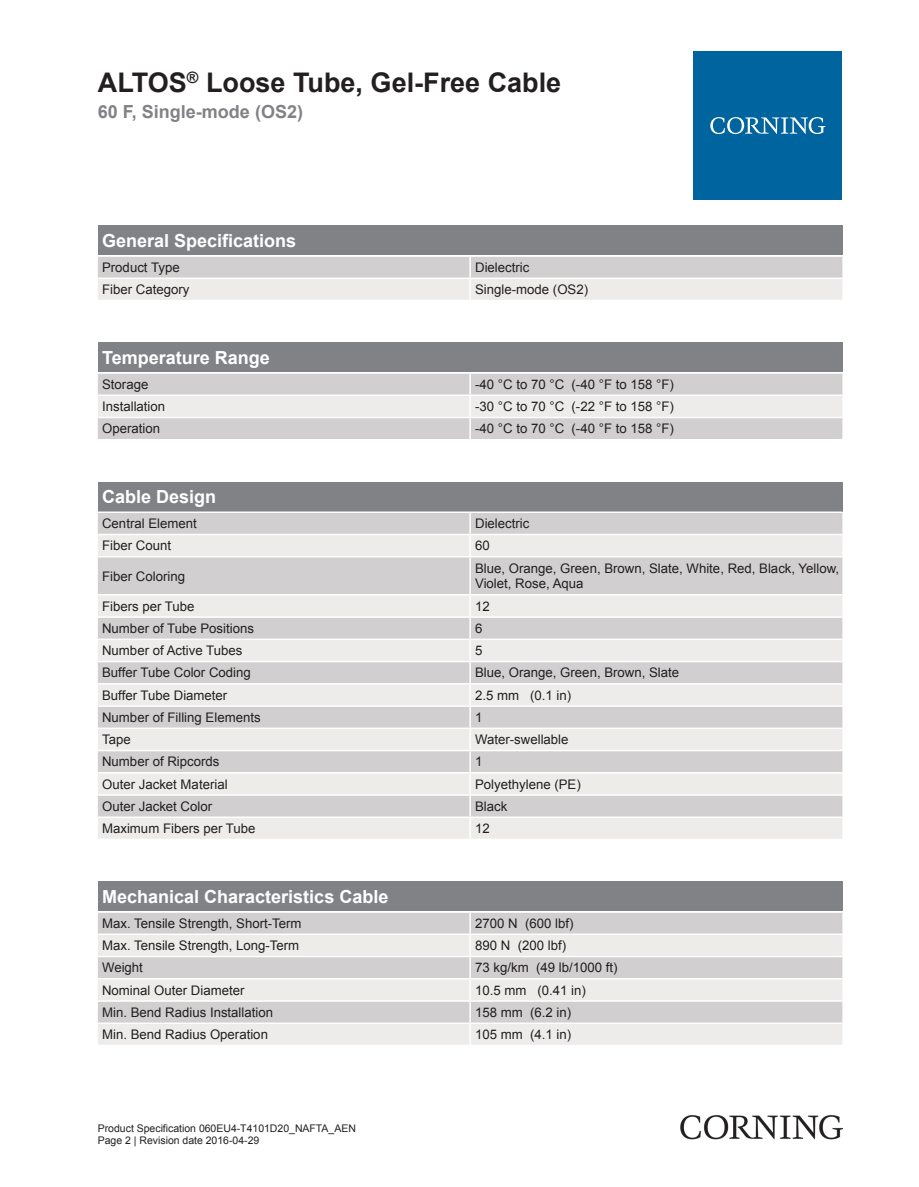
<style>
.page{position:relative;width:919px;height:1187px;background:#fff}
.page>*{position:absolute;margin:0;border:0;box-sizing:border-box;transform-origin:0 0}
.t1{font:700 27px "Arial";color:#231f20}
.t2{font:700 18px "Arial";color:#fff}
.t3{font:700 18px "Arial";color:#808285}
.t4{font:13.2px/15.9px "Arial";color:#231f20}
.t5{font:10.5px/12.6px "Arial";color:#231f20}
</style>
<div class="page">
<div style="left:98px;top:225px;width:744px;height:30px;background:#808285"></div>
<svg style="left:98px;top:257px;width:744px;height:43px;background:#dfdddd"></svg>
<hr style="left:469px;top:257px;width:2px;height:20px;background:#fff">
<hr style="left:469px;top:279px;width:2px;height:21px;background:#fff">
<hr style="left:98px;top:277px;width:372px;height:2px;background:#fff">
<hr style="left:470px;top:277px;width:372px;height:2px;background:#fff">
<div style="left:98px;top:342px;width:744px;height:30px;background:#808285"></div>
<div style="left:98px;top:374px;width:744px;height:65px;background:#d1cfcf"></div>
<div style="left:98px;top:396px;width:744px;height:21px;background:#edeceb"></div>
<hr style="left:469px;top:374px;width:2px;height:20px;background:#fff">
<hr style="left:469px;top:396px;width:2px;height:21px;background:#fff">
<hr style="left:469px;top:418px;width:2px;height:21px;background:#fff">
<hr style="left:98px;top:394px;width:372px;height:2px;background:#fff">
<hr style="left:470px;top:394px;width:372px;height:2px;background:#fff">
<hr style="left:98px;top:417px;width:372px;height:1px;background:#fff">
<hr style="left:470px;top:417px;width:372px;height:1px;background:#fff">
<div style="left:98px;top:481px;width:744px;height:30px;background:#808285"></div>
<div style="left:98px;top:513px;width:744px;height:20px;background:#d1cfcf"></div>
<svg style="left:98px;top:535px;width:744px;height:303px;background:#dfdedd"></svg>
<hr style="left:469px;top:513px;width:2px;height:20px;background:#fff">
<hr style="left:469px;top:535px;width:2px;height:21px;background:#fff">
<hr style="left:469px;top:557px;width:2px;height:37px;background:#fff">
<hr style="left:469px;top:595px;width:2px;height:21px;background:#fff">
<hr style="left:469px;top:617px;width:2px;height:21px;background:#fff">
<hr style="left:469px;top:640px;width:2px;height:20px;background:#fff">
<hr style="left:469px;top:662px;width:2px;height:21px;background:#fff">
<hr style="left:469px;top:684px;width:2px;height:21px;background:#fff">
<hr style="left:469px;top:706px;width:2px;height:21px;background:#fff">
<hr style="left:469px;top:729px;width:2px;height:20px;background:#fff">
<hr style="left:469px;top:751px;width:2px;height:21px;background:#fff">
<hr style="left:469px;top:773px;width:2px;height:21px;background:#fff">
<hr style="left:469px;top:795px;width:2px;height:21px;background:#fff">
<hr style="left:469px;top:818px;width:2px;height:20px;background:#fff">
<hr style="left:98px;top:556px;width:372px;height:1px;background:#fff">
<hr style="left:470px;top:556px;width:372px;height:1px;background:#fff">
<hr style="left:98px;top:594px;width:372px;height:1px;background:#fff">
<hr style="left:470px;top:594px;width:372px;height:1px;background:#fff">
<hr style="left:98px;top:616px;width:372px;height:1px;background:#fff">
<hr style="left:470px;top:616px;width:372px;height:1px;background:#fff">
<hr style="left:98px;top:638px;width:372px;height:2px;background:#fff">
<hr style="left:470px;top:638px;width:372px;height:2px;background:#fff">
<hr style="left:98px;top:660px;width:372px;height:2px;background:#fff">
<hr style="left:470px;top:660px;width:372px;height:2px;background:#fff">
<hr style="left:98px;top:683px;width:372px;height:1px;background:#fff">
<hr style="left:470px;top:683px;width:372px;height:1px;background:#fff">
<hr style="left:98px;top:705px;width:372px;height:1px;background:#fff">
<hr style="left:470px;top:705px;width:372px;height:1px;background:#fff">
<hr style="left:98px;top:727px;width:372px;height:2px;background:#fff">
<hr style="left:470px;top:727px;width:372px;height:2px;background:#fff">
<hr style="left:98px;top:749px;width:372px;height:2px;background:#fff">
<hr style="left:470px;top:749px;width:372px;height:2px;background:#fff">
<hr style="left:98px;top:772px;width:372px;height:1px;background:#fff">
<hr style="left:470px;top:772px;width:372px;height:1px;background:#fff">
<hr style="left:98px;top:794px;width:372px;height:1px;background:#fff">
<hr style="left:470px;top:794px;width:372px;height:1px;background:#fff">
<hr style="left:98px;top:816px;width:372px;height:2px;background:#fff">
<hr style="left:470px;top:816px;width:372px;height:2px;background:#fff">
<div style="left:98px;top:881px;width:744px;height:30px;background:#808285"></div>
<div style="left:98px;top:913px;width:744px;height:20px;background:#d1cfcf"></div>
<svg style="left:98px;top:935px;width:744px;height:109px;background:#e2e1e0"></svg>
<hr style="left:469px;top:912px;width:2px;height:21px;background:#fff">
<hr style="left:469px;top:935px;width:2px;height:20px;background:#fff">
<hr style="left:469px;top:957px;width:2px;height:20px;background:#fff">
<hr style="left:469px;top:979px;width:2px;height:21px;background:#fff">
<hr style="left:469px;top:1001px;width:2px;height:21px;background:#fff">
<hr style="left:469px;top:1023px;width:2px;height:21px;background:#fff">
<hr style="left:98px;top:955px;width:372px;height:2px;background:#fff">
<hr style="left:470px;top:955px;width:372px;height:2px;background:#fff">
<hr style="left:98px;top:977px;width:372px;height:2px;background:#fff">
<hr style="left:470px;top:977px;width:372px;height:2px;background:#fff">
<hr style="left:98px;top:1000px;width:372px;height:1px;background:#fff">
<hr style="left:470px;top:1000px;width:372px;height:1px;background:#fff">
<hr style="left:98px;top:1022px;width:372px;height:1px;background:#fff">
<hr style="left:470px;top:1022px;width:372px;height:1px;background:#fff">
<div style="left:693px;top:51px;width:149px;height:149px;background:#00649e"></div>
<svg style="left:710px;top:117px;width:115px;height:17px"></svg>
<img style="left:680px;top:1115px;width:162px;height:24px">
<h1 class="t1" style="left:98px;top:64px;width:465px">ALTOS<sup>®</sup> Loose Tube, Gel-Free Cable</h1>
<h2 class="t3" style="left:98px;top:100px;width:207px">60 F, Single-mode (OS2)</h2>
<h2 class="t2" style="left:102px;top:228px;width:196px">General Specifications</h2>
<p class="t4" style="left:102px;top:259px;width:79px">Product Type</p>
<p class="t4" style="left:475px;top:259px;width:56px">Dielectric</p>
<p class="t4" style="left:102px;top:282px;width:89px">Fiber Category</p>
<p class="t4" style="left:475px;top:282px;width:114px">Single-mode (OS2)</p>
<h2 class="t2" style="left:102px;top:345px;width:169px">Temperature Range</h2>
<p class="t4" style="left:102px;top:376px;width:48px">Storage</p>
<p class="t4" style="left:475px;top:376px;width:200px">-40 °C to 70 °C (-40 °F to 158 °F)</p>
<p class="t4" style="left:102px;top:398px;width:65px">Installation</p>
<p class="t4" style="left:475px;top:398px;width:200px">-30 °C to 70 °C (-22 °F to 158 °F)</p>
<p class="t4" style="left:102px;top:421px;width:59px">Operation</p>
<p class="t4" style="left:475px;top:421px;width:200px">-40 °C to 70 °C (-40 °F to 158 °F)</p>
<h2 class="t2" style="left:102px;top:485px;width:116px">Cable Design</h2>
<p class="t4" style="left:102px;top:515px;width:96px">Central Element</p>
<p class="t4" style="left:475px;top:515px;width:56px">Dielectric</p>
<p class="t4" style="left:102px;top:538px;width:70px">Fiber Count</p>
<p class="t4" style="left:475px;top:538px;width:16px">60</p>
<p class="t4" style="left:102px;top:568px;width:84px">Fiber Coloring</p>
<p class="t4" style="left:475px;top:560px;width:365px">Blue, Orange, Green, Brown, Slate, White, Red, Black, Yellow,<br>Violet, Rose, Aqua</p>
<p class="t4" style="left:102px;top:598px;width:94px">Fibers per Tube</p>
<p class="t4" style="left:475px;top:598px;width:16px">12</p>
<p class="t4" style="left:102px;top:620px;width:153px">Number of Tube Positions</p>
<p class="t4" style="left:475px;top:620px;width:9px">6</p>
<p class="t4" style="left:102px;top:642px;width:142px">Number of Active Tubes</p>
<p class="t4" style="left:475px;top:642px;width:9px">5</p>
<p class="t4" style="left:102px;top:665px;width:150px">Buffer Tube Color Coding</p>
<p class="t4" style="left:475px;top:665px;width:205px">Blue, Orange, Green, Brown, Slate</p>
<p class="t4" style="left:102px;top:687px;width:127px">Buffer Tube Diameter</p>
<p class="t4" style="left:475px;top:687px;width:98px">2.5 mm (0.1 in)</p>
<p class="t4" style="left:102px;top:709px;width:160px">Number of Filling Elements</p>
<p class="t4" style="left:475px;top:709px;width:9px">1</p>
<p class="t4" style="left:102px;top:731px;width:30px">Tape</p>
<p class="t4" style="left:475px;top:731px;width:95px">Water-swellable</p>
<p class="t4" style="left:102px;top:753px;width:119px">Number of Ripcords</p>
<p class="t4" style="left:475px;top:753px;width:9px">1</p>
<p class="t4" style="left:102px;top:776px;width:127px">Outer Jacket Material</p>
<p class="t4" style="left:475px;top:776px;width:107px">Polyethylene (PE)</p>
<p class="t4" style="left:102px;top:798px;width:112px">Outer Jacket Color</p>
<p class="t4" style="left:475px;top:798px;width:34px">Black</p>
<p class="t4" style="left:102px;top:820px;width:155px">Maximum Fibers per Tube</p>
<p class="t4" style="left:475px;top:820px;width:16px">12</p>
<h2 class="t2" style="left:102px;top:884px;width:288px">Mechanical Characteristics Cable</h2>
<p class="t4" style="left:102px;top:915px;width:201px">Max. Tensile Strength, Short-Term</p>
<p class="t4" style="left:475px;top:915px;width:100px">2700 N (600 lbf)</p>
<p class="t4" style="left:102px;top:937px;width:199px">Max. Tensile Strength, Long-Term</p>
<p class="t4" style="left:475px;top:937px;width:92px">890 N (200 lbf)</p>
<p class="t4" style="left:102px;top:959px;width:42px">Weight</p>
<p class="t4" style="left:475px;top:959px;width:144px">73 kg/km (49 lb/1000 ft)</p>
<p class="t4" style="left:102px;top:982px;width:144px">Nominal Outer Diameter</p>
<p class="t4" style="left:475px;top:982px;width:112px">10.5 mm (0.41 in)</p>
<p class="t4" style="left:102px;top:1004px;width:172px">Min. Bend Radius Installation</p>
<p class="t4" style="left:475px;top:1004px;width:98px">158 mm (6.2 in)</p>
<p class="t4" style="left:102px;top:1026px;width:167px">Min. Bend Radius Operation</p>
<p class="t4" style="left:475px;top:1026px;width:98px">105 mm (4.1 in)</p>
<p class="t5" style="left:98px;top:1121px;width:259px">Product Specification 060EU4-T4101D20_NAFTA_AEN<br>Page 2 | Revision date 2016-04-29</p>
</div>
